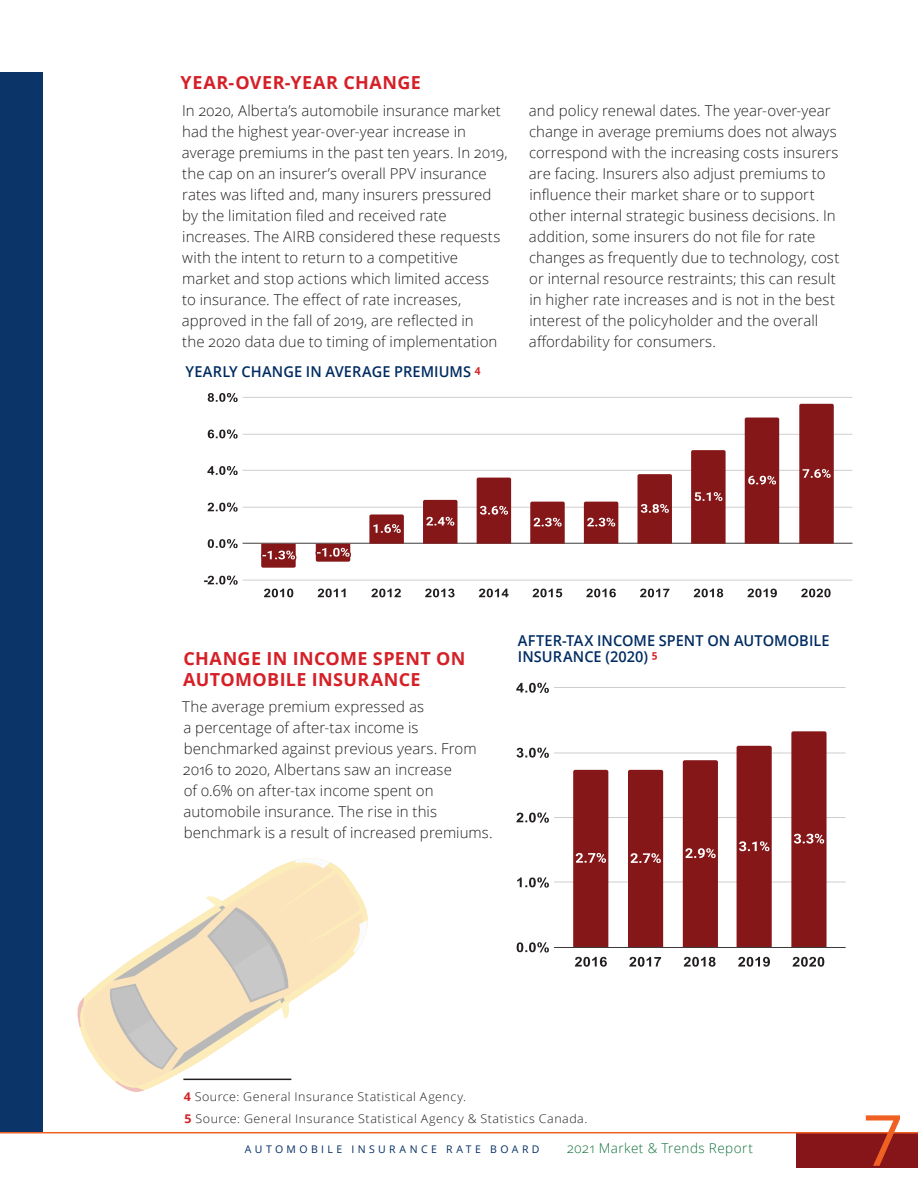
<style>
.page{position:relative;width:918px;height:1188px;background:#fff}
.page>*{position:absolute;margin:0;border:0;box-sizing:border-box;transform-origin:0 0}
.t1{font:72px "Open Sans";color:#f06022}
._3rd_head{font:700 18px/21px "Open Sans";letter-spacing:.02em;color:#d62027}
.main_text_2{font:300 15px/21px "Open Sans";letter-spacing:.005em;color:#231f20}
.fin_-top_blue_head{font:600 15px/16.5px "Open Sans";letter-spacing:.005em;color:#002c62}
.t2{font:300 13.5px "Open Sans";letter-spacing:.035em;color:#13723b}
.footnote_text{font:300 12px "Open Sans";letter-spacing:.04em;color:#231f20;scale:1.04 1}
.t3{font:10.5px "Open Sans";letter-spacing:.325em;color:#002c62}
.s1{font-weight:700;color:#d62027}
</style>
<div class="page">
<hr style="left:554px;top:947px;width:292px;height:1px;background:#333">
<hr style="left:554px;top:882px;width:292px;height:1px;background:#ccc">
<hr style="left:554px;top:817px;width:292px;height:1px;background:#ccc">
<hr style="left:554px;top:752px;width:292px;height:1px;background:#ccc">
<hr style="left:554px;top:687px;width:292px;height:1px;background:#ccc">
<hr style="left:554px;top:925px;width:292px;height:1px;background:#000">
<hr style="left:554px;top:904px;width:292px;height:1px;background:#000">
<hr style="left:554px;top:860px;width:292px;height:1px;background:#000">
<hr style="left:554px;top:838px;width:292px;height:1px;background:#000">
<hr style="left:554px;top:796px;width:292px;height:1px;background:#000">
<hr style="left:554px;top:774px;width:292px;height:1px;background:#000">
<hr style="left:554px;top:730px;width:292px;height:1px;background:#000">
<hr style="left:554px;top:709px;width:292px;height:1px;background:#000">
<svg style="left:571px;top:769px;width:38px;height:178px;background:#902c2e"></svg>
<svg style="left:626px;top:769px;width:38px;height:178px;background:#902c2e"></svg>
<svg style="left:681px;top:760px;width:38px;height:187px;background:#902c2e"></svg>
<svg style="left:735px;top:745px;width:39px;height:202px;background:#923133"></svg>
<svg style="left:790px;top:730px;width:38px;height:217px;background:#902d2f"></svg>
<svg style="left:517px;top:942px;width:32px;height:10px"></svg>
<svg style="left:517px;top:877px;width:32px;height:11px"></svg>
<svg style="left:516px;top:813px;width:33px;height:10px"></svg>
<svg style="left:517px;top:748px;width:32px;height:10px"></svg>
<svg style="left:516px;top:683px;width:33px;height:10px"></svg>
<svg style="left:575px;top:957px;width:32px;height:10px"></svg>
<svg style="left:629px;top:957px;width:32px;height:10px"></svg>
<svg style="left:684px;top:957px;width:32px;height:10px"></svg>
<svg style="left:738px;top:957px;width:32px;height:10px"></svg>
<svg style="left:793px;top:957px;width:31px;height:10px"></svg>
<hr style="left:243px;top:580px;width:609px;height:1px;background:#ccc">
<hr style="left:243px;top:543px;width:609px;height:1px;background:#333">
<hr style="left:243px;top:507px;width:609px;height:1px;background:#ccc">
<hr style="left:243px;top:470px;width:609px;height:1px;background:#ccc">
<hr style="left:243px;top:434px;width:609px;height:1px;background:#ccc">
<hr style="left:243px;top:397px;width:609px;height:1px;background:#ccc">
<svg style="left:260px;top:543px;width:38px;height:25px"></svg>
<svg style="left:314px;top:543px;width:39px;height:19px"></svg>
<svg style="left:368px;top:514px;width:37px;height:30px"></svg>
<svg style="left:422px;top:499px;width:36px;height:45px;background:#933334"></svg>
<svg style="left:476px;top:477px;width:36px;height:67px;background:#8f2c2e"></svg>
<svg style="left:529px;top:501px;width:37px;height:43px;background:#953739"></svg>
<svg style="left:583px;top:501px;width:36px;height:43px;background:#923234"></svg>
<svg style="left:637px;top:474px;width:36px;height:70px;background:#8f2a2c"></svg>
<svg style="left:690px;top:450px;width:37px;height:94px;background:#902c2e"></svg>
<svg style="left:744px;top:417px;width:36px;height:127px;background:#8d2628"></svg>
<svg style="left:798px;top:403px;width:37px;height:141px;background:#8f2c2d"></svg>
<svg style="left:204px;top:576px;width:34px;height:9px"></svg>
<svg style="left:208px;top:539px;width:30px;height:9px"></svg>
<svg style="left:208px;top:503px;width:30px;height:9px"></svg>
<svg style="left:207px;top:466px;width:31px;height:9px"></svg>
<svg style="left:208px;top:429px;width:30px;height:10px"></svg>
<svg style="left:208px;top:393px;width:30px;height:9px"></svg>
<svg style="left:264px;top:589px;width:29px;height:8px"></svg>
<svg style="left:318px;top:589px;width:28px;height:8px"></svg>
<svg style="left:371px;top:589px;width:30px;height:8px"></svg>
<svg style="left:425px;top:589px;width:30px;height:8px"></svg>
<svg style="left:479px;top:589px;width:30px;height:8px"></svg>
<svg style="left:533px;top:589px;width:29px;height:8px"></svg>
<svg style="left:586px;top:589px;width:30px;height:8px"></svg>
<svg style="left:640px;top:589px;width:29px;height:8px"></svg>
<svg style="left:694px;top:589px;width:29px;height:8px"></svg>
<svg style="left:747px;top:589px;width:30px;height:8px"></svg>
<svg style="left:801px;top:589px;width:30px;height:8px"></svg>
<svg style="left:79px;top:989px;width:14px;height:67px"></svg>
<svg style="left:77px;top:997px;width:7px;height:30px"></svg>
<svg style="left:93px;top:978px;width:199px;height:113px"></svg>
<svg style="left:115px;top:1081px;width:29px;height:11px"></svg>
<svg style="left:106px;top:858px;width:262px;height:213px"></svg>
<div style="left:0;top:72px;width:43px;height:1061px;background:#0b3568"></div>
<div style="left:796px;top:1133px;width:122px;height:34px;background:#851518"></div>
<hr style="left:0;top:1132px;width:918px;height:1px;background:#f06022">
<p class="_3rd_head" style="left:181px;top:72px;width:242px">YEAR-OVER-YEAR CHANGE</p>
<p class="main_text_2" style="left:182px;top:99px;width:328px">In 2020, Alberta’s automobile insurance market had the highest year-over-year increase in average premiums in the past ten years. In 2019, the cap on an insurer’s overall PPV insurance rates was lifted and, many insurers pressured by the limitation filed and received rate increases. The AIRB considered these requests with the intent to return to a competitive market and stop actions which limited access<br>to insurance. The effect of rate increases, approved in the fall of 2019, are reflected in<br>the 2020 data due to timing of implementation</p>
<p class="main_text_2" style="left:529px;top:99px;width:312px">and policy renewal dates. The year-over-year change in average premiums does not always correspond with the increasing costs insurers are facing. Insurers also adjust premiums to influence their market share or to support other internal strategic business decisions. In addition, some insurers do not file for rate changes as frequently due to technology, cost or internal resource restraints; this can result in higher rate increases and is not in the best interest of the policyholder and the overall affordability for consumers.</p>
<p class="fin_-top_blue_head" style="left:185px;top:363px;width:297px">YEARLY CHANGE IN AVERAGE PREMIUMS <sup>4</sup></p>
<p class="_3rd_head" style="left:183px;top:647px;width:284px">CHANGE IN INCOME SPENT ON<br>AUTOMOBILE INSURANCE</p>
<p class="main_text_2" style="left:182px;top:696px;width:312px">The average premium expressed as<br>a percentage of after-tax income is benchmarked against previous years. From 2016 to 2020, Albertans saw an increase<br>of 0.6% on after-tax income spent on automobile insurance. The rise in this benchmark is a result of increased premiums.</p>
<p class="fin_-top_blue_head" style="left:518px;top:632px;width:313px">AFTER-TAX INCOME SPENT ON AUTOMOBILE<br>INSURANCE (2020) <sup>5</sup></p>
<p class="footnote_text" style="left:184px;top:1088px;width:273px"><span class="s1">4</span> Source: General Insurance Statistical Agency.</p>
<p class="footnote_text" style="left:184px;top:1110px;width:389px"><span class="s1">5</span> Source: General Insurance Statistical Agency &amp; Statistics Canada.</p>
<p class="t3" style="left:245px;top:1142px;width:296px">AUTOMOBILE INSURANCE RATE BOARD</p>
<p class="t2" style="left:567px;top:1139px;width:188px">2021 Market &amp; Trends Report</p>
<h1 class="t1" style="left:865px;top:1078px;width:39px">7</h1>
</div>
